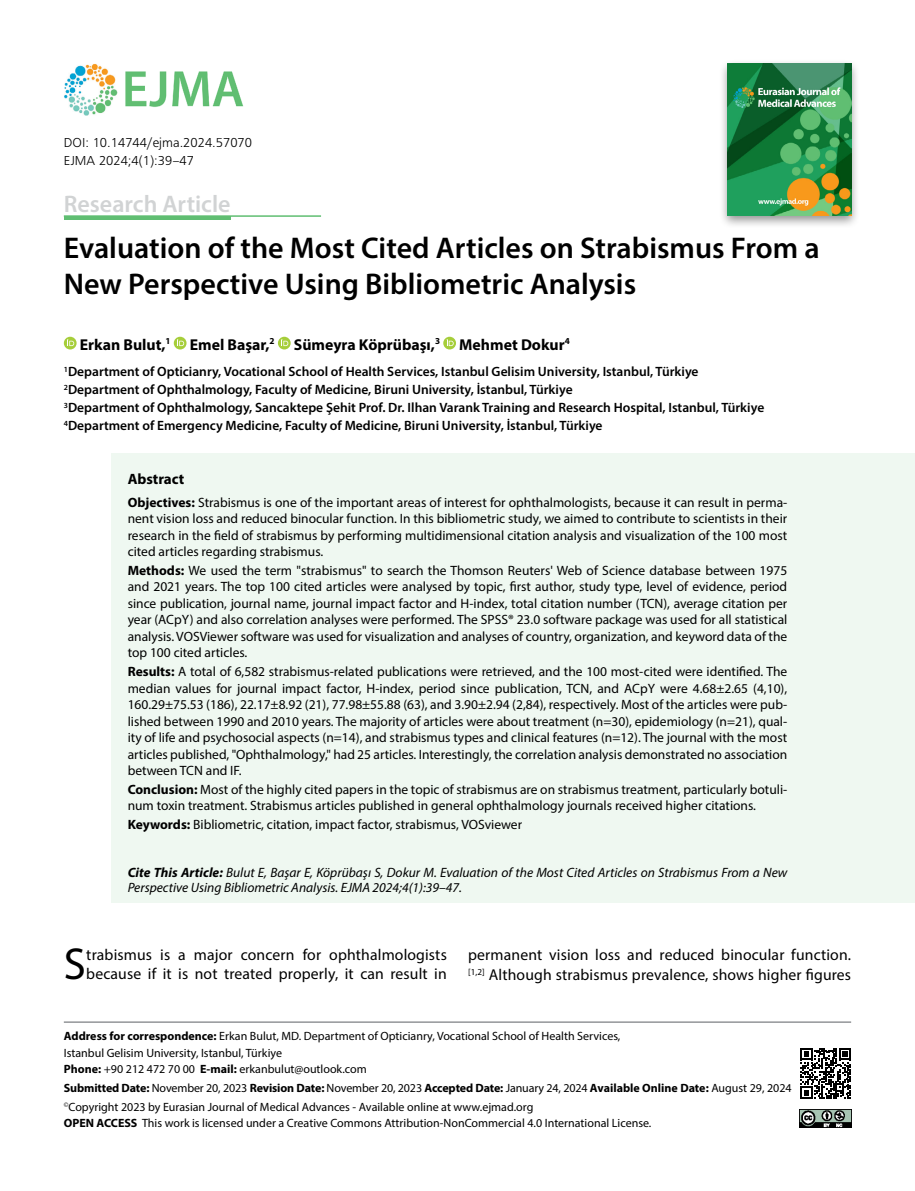
<style>
.page{position:relative;width:915px;height:1191px;background:#fff}
.page>*{position:absolute;margin:0;border:0;box-sizing:border-box;transform-origin:0 0}
.t1{font:44.85px "Myriad Pro";color:#000}
.t2{font:600 30px/36px "Myriad Pro";color:#000}
.t3{font:600 24px "Myriad Pro";color:#d1d3d4}
.t4{font:15.75px/19.6px "Myriad Pro";letter-spacing:.01em;color:#000}
.t5{font:700 15.75px "Myriad Pro";color:#000}
.t6{font:700 15px "Myriad Pro";color:#000}
.t7{font:13.5px/16.5px "Myriad Pro";color:#000;text-align:justify}
.t8{font:600 13.5px/18px "Myriad Pro";color:#000}
.t9{font:italic 13.5px/15px "Myriad Pro";color:#000}
.t10{font:13.5px/18px "Frugal Normal Tr";color:#000}
.t11{font:12px/16.5px "Myriad Pro";color:#000}
.s1{font-weight:700}
</style>
<div class="page">
<div style="left:112px;top:453px;width:802px;height:450px;background:#eff8f1"></div>
<svg style="left:64px;top:337px;width:13px;height:12px"></svg>
<svg style="left:67px;top:339px;width:7px;height:7px"></svg>
<div style="left:174px;top:337px;width:12px;height:12px;background:#a6ce3a;border-radius:50%"></div>
<svg style="left:177px;top:339px;width:7px;height:7px"></svg>
<div style="left:278px;top:337px;width:12px;height:12px;background:#a6ce3a;border-radius:50%"></div>
<svg style="left:281px;top:339px;width:7px;height:7px"></svg>
<svg style="left:443px;top:337px;width:13px;height:12px"></svg>
<svg style="left:446px;top:339px;width:7px;height:7px"></svg>
<hr style="left:64px;top:1021px;width:786px;height:2px;background:#939598">
<hr style="left:64px;top:215px;width:257px;height:2px;background:#60be72">
<hr style="left:64px;top:216px;width:166px;height:4px;background:#60be72">
<svg style="left:800px;top:1048px;width:50px;height:50px"></svg>
<img style="left:799px;top:1109px;width:51px;height:18px">
<div style="left:717px;top:59px;width:143px;height:170px;background:#000;opacity:.43"></div>
<img style="left:727px;top:64px;width:123px;height:151px">
<img style="left:64px;top:64px;width:179px;height:51px">
<p class="t10" style="left:64px;top:133px;width:190px">DOI: 10.14744/ejma.2024.57070<br>EJMA 2024;4(1):39–47</p>
<h3 class="t3" style="left:64px;top:188px;width:168px">Research Article</h3>
<h2 class="t2" style="left:64px;top:229px;width:757px">Evaluation of the Most Cited Articles on Strabismus From a<br>New Perspective Using Bibliometric Analysis</h2>
<p class="t5" style="left:80px;top:334px;width:491px">Erkan Bulut,<sup>1</sup> Emel Başar,<sup>2</sup> Sümeyra Köprübaşı,<sup>3</sup> Mehmet Dokur<sup>4</sup></p>
<p class="t8" style="left:64px;top:362px;width:701px"><sup>1</sup>Department of Opticianry, Vocational School of Health Services, Istanbul Gelisim University, Istanbul, Türkiye <sup>2</sup>Department of Ophthalmology, Faculty of Medicine, Biruni University, İstanbul, Türkiye<br><sup>3</sup>Department of Ophthalmology, Sancaktepe Şehit Prof. Dr. Ilhan Varank Training and Research Hospital, Istanbul, Türkiye <sup>4</sup>Department of Emergency Medicine, Faculty of Medicine, Biruni University, İstanbul, Türkiye</p>
<p class="t6" style="left:128px;top:469px;width:58px">Abstract</p>
<p class="t7" style="left:128px;top:494px;width:661px"><span class="s1">Objectives:</span> Strabismus is one of the important areas of interest for ophthalmologists, because it can result in perma&shy;nent vision loss and reduced binocular function. In this bibliometric study, we aimed to contribute to scientists in their research in the field of strabismus by performing multidimensional citation analysis and visualization of the 100 most cited articles regarding strabismus.</p>
<p class="t7" style="left:128px;top:562px;width:661px"><span class="s1">Methods:</span> We used the term "strabismus" to search the Thomson Reuters' Web of Science database between 1975 and 2021 years. The top 100 cited articles were analysed by topic, first author, study type, level of evidence, period since publication, journal name, journal impact factor and H-index, total citation number (TCN), average citation per year (ACpY) and also correlation analyses were performed. The SPSS® 23.0 software package was used for all statistical analysis. VOSViewer software was used for visualization and analyses of country, organization, and keyword data of the top 100 cited articles.</p>
<p class="t7" style="left:128px;top:663px;width:661px"><span class="s1">Results:</span> A total of 6,582 strabismus-related publications were retrieved, and the 100 most-cited were identified. The median values for journal impact factor, H-index, period since publication, TCN, and ACpY were 4.68±2.65 (4,10), 160.29±75.53 (186), 22.17±8.92 (21), 77.98±55.88 (63), and 3.90±2.94 (2,84), respectively. Most of the articles were pub&shy;lished between 1990 and 2010 years. The majority of articles were about treatment (n=30), epidemiology (n=21), qual&shy;ity of life and psychosocial aspects (n=14), and strabismus types and clinical features (n=12). The journal with the most articles published, "Ophthalmology," had 25 articles. Interestingly, the correlation analysis demonstrated no association between TCN and IF.</p>
<p class="t7" style="left:128px;top:780px;width:661px"><span class="s1">Conclusion:</span> Most of the highly cited papers in the topic of strabismus are on strabismus treatment, particularly botuli&shy;num toxin treatment. Strabismus articles published in general ophthalmology journals received higher citations.</p>
<p class="t7" style="left:128px;top:816px;width:396px"><span class="s1">Keywords:</span> Bibliometric, citation, impact factor, strabismus, VOSviewer</p>
<p class="t9" style="left:128px;top:864px;width:661px"><span class="s1">Cite This Article:</span> Bulut E, Başar E, Köprübaşı S, Dokur M. Evaluation of the Most Cited Articles on Strabismus From a New<br>Perspective Using Bibliometric Analysis. EJMA 2024;4(1):39–47.</p>
<h1 class="t1" style="left:64px;top:936px;width:24px">S</h1>
<p class="t4" style="left:86px;top:944px;width:362px">trabismus is a major concern for ophthalmologists because if it is not treated properly, it can result in</p>
<p class="t4" style="left:468px;top:943px;width:384px;line-height:20.9px">permanent vision loss and reduced binocular function. <sup>[1,2]</sup> Although strabismus prevalence, shows higher figures</p>
<p class="t11" style="left:64px;top:1028px;width:558px"><span class="s1">Address for correspondence:</span> Erkan Bulut, MD. Department of Opticianry, Vocational School of Health Services,<br>Istanbul Gelisim University, Istanbul, Türkiye<br><span class="s1">Phone:</span> +90 212 472 70 00 <span class="s1">E-mail:</span> erkanbulut@outlook.com</p>
<p class="t11" style="left:64px;top:1078px;width:729px;line-height:18.6px"><span class="s1">Submitted Date:</span> November 20, 2023 <span class="s1">Revision Date:</span> November 20, 2023 <span class="s1">Accepted Date:</span> January 24, 2024 <span class="s1">Available Online Date:</span> August 29, 2024 <sup>©</sup>Copyright 2023 by Eurasian Journal of Medical Advances - Available online at www.ejmad.org</p>
<p class="t11" style="left:64px;top:1114px;width:589px"><span class="s1">OPEN ACCESS</span> This work is licensed under a Creative Commons Attribution-NonCommercial 4.0 International License.</p>
</div>
